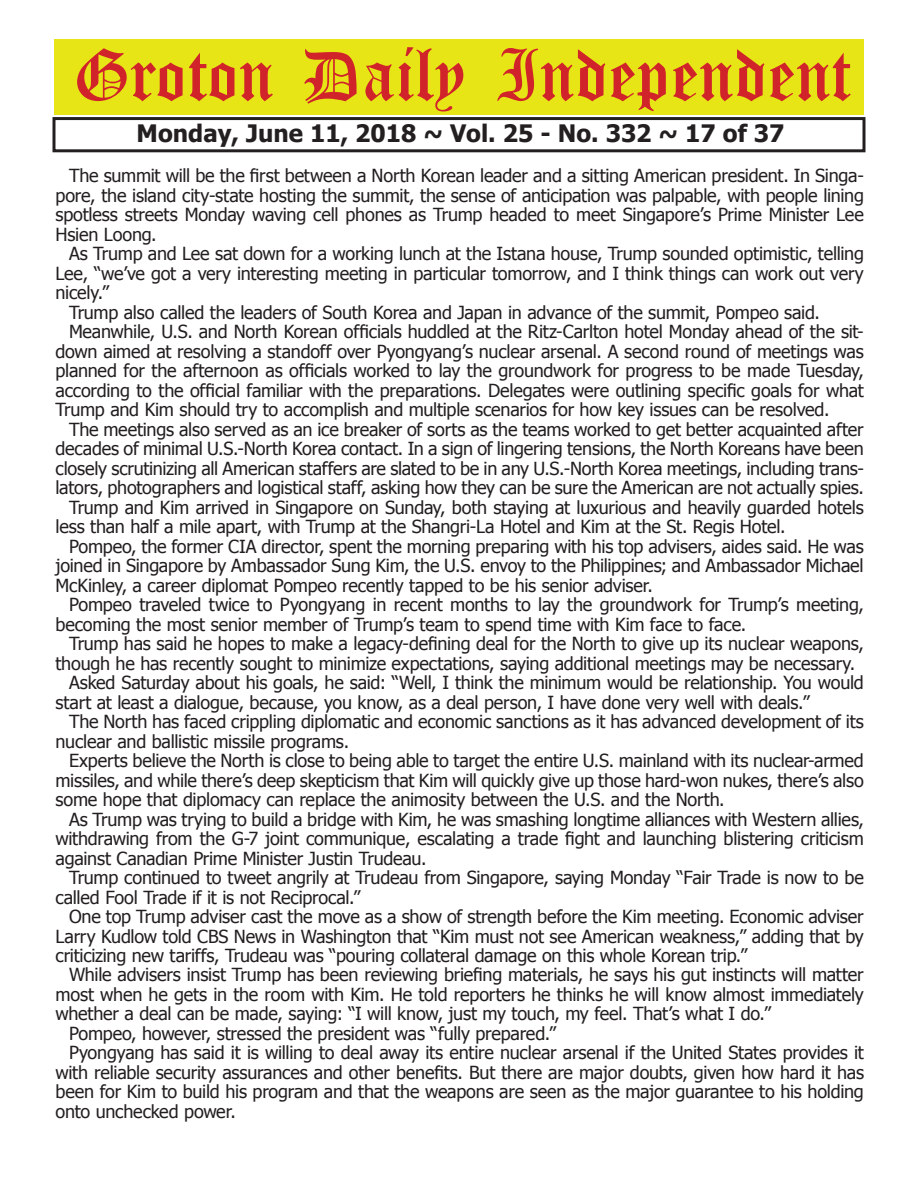
<style>
.page{position:relative;width:918px;height:1188px;background:#fff}
.page>*{position:absolute;margin:0;border:0;box-sizing:border-box;transform-origin:0 0}
.t1{font:54px "Old English Five";color:#d1232a}
.t2{font:700 24px "Tahoma";color:#231f20}
.t3{font:18px/19.5px "Tahoma";letter-spacing:-.01em;color:#231f20;text-align:justify}
</style>
<div class="page">
<div style="left:52px;top:117px;width:814px;height:35px;border:3px solid #231f20"></div>
<div style="left:54px;top:40px;width:810px;height:75px;background:#e7e515"></div>
<h1 class="t1" style="left:73px;top:50px;width:779px">Groton Daily Independent</h1>
<h2 class="t2" style="left:137px;top:116px;width:649px">Monday, June 11, 2018 ~ Vol. 25 - No. 332 ~ 17 of 37</h2>
<p class="t3" style="left:56px;top:165px;width:810px;text-indent:14px">The summit will be the first between a North Korean leader and a sitting American president. In Singa&shy;pore, the island city-state hosting the summit, the sense of anticipation was palpable, with people lining spotless streets Monday waving cell phones as Trump headed to meet Singapore’s Prime Minister Lee Hsien Loong.</p>
<p class="t3" style="left:69px;top:243px;width:797px">As Trump and Lee sat down for a working lunch at the Istana house, Trump sounded optimistic, telling</p>
<p class="t3" style="left:56px;top:263px;width:810px">Lee, “we’ve got a very interesting meeting in particular tomorrow, and I think things can work out very</p>
<p class="t3" style="left:56px;top:282px;width:55px">nicely.”</p>
<p class="t3" style="left:69px;top:302px;width:753px">Trump also called the leaders of South Korea and Japan in advance of the summit, Pompeo said.</p>
<p class="t3" style="left:69px;top:321px;width:796px">Meanwhile, U.S. and North Korean officials huddled at the Ritz-Carlton hotel Monday ahead of the sit-</p>
<p class="t3" style="left:56px;top:341px;width:810px">down aimed at resolving a standoff over Pyongyang’s nuclear arsenal. A second round of meetings was</p>
<p class="t3" style="left:56px;top:360px;width:810px">planned for the afternoon as officials worked to lay the groundwork for progress to be made Tuesday,</p>
<p class="t3" style="left:56px;top:380px;width:810px">according to the official familiar with the preparations. Delegates were outlining specific goals for what</p>
<p class="t3" style="left:56px;top:399px;width:775px">Trump and Kim should try to accomplish and multiple scenarios for how key issues can be resolved.</p>
<p class="t3" style="left:69px;top:419px;width:796px">The meetings also served as an ice breaker of sorts as the teams worked to get better acquainted after</p>
<p class="t3" style="left:56px;top:438px;width:810px">decades of minimal U.S.-North Korea contact. In a sign of lingering tensions, the North Koreans have been</p>
<p class="t3" style="left:56px;top:458px;width:810px">closely scrutinizing all American staffers are slated to be in any U.S.-North Korea meetings, including trans-</p>
<p class="t3" style="left:56px;top:477px;width:810px">lators, photographers and logistical staff, asking how they can be sure the American are not actually spies.</p>
<p class="t3" style="left:69px;top:497px;width:796px">Trump and Kim arrived in Singapore on Sunday, both staying at luxurious and heavily guarded hotels</p>
<p class="t3" style="left:56px;top:516px;width:732px">less than half a mile apart, with Trump at the Shangri-La Hotel and Kim at the St. Regis Hotel.</p>
<p class="t3" style="left:69px;top:536px;width:796px">Pompeo, the former CIA director, spent the morning preparing with his top advisers, aides said. He was</p>
<p class="t3" style="left:56px;top:555px;width:810px">joined in Singapore by Ambassador Sung Kim, the U.S. envoy to the Philippines; and Ambassador Michael</p>
<p class="t3" style="left:56px;top:575px;width:599px">McKinley, a career diplomat Pompeo recently tapped to be his senior adviser.</p>
<p class="t3" style="left:69px;top:594px;width:796px">Pompeo traveled twice to Pyongyang in recent months to lay the groundwork for Trump’s meeting,</p>
<p class="t3" style="left:56px;top:613px;width:692px">becoming the most senior member of Trump’s team to spend time with Kim face to face.</p>
<p class="t3" style="left:69px;top:633px;width:796px">Trump has said he hopes to make a legacy-defining deal for the North to give up its nuclear weapons,</p>
<p class="t3" style="left:56px;top:652px;width:801px">though he has recently sought to minimize expectations, saying additional meetings may be necessary.</p>
<p class="t3" style="left:69px;top:672px;width:796px">Asked Saturday about his goals, he said: “Well, I think the minimum would be relationship. You would</p>
<p class="t3" style="left:56px;top:691px;width:756px">start at least a dialogue, because, you know, as a deal person, I have done very well with deals.”</p>
<p class="t3" style="left:69px;top:711px;width:796px">The North has faced crippling diplomatic and economic sanctions as it has advanced development of its</p>
<p class="t3" style="left:56px;top:730px;width:295px">nuclear and ballistic missile programs.</p>
<p class="t3" style="left:69px;top:750px;width:796px">Experts believe the North is close to being able to target the entire U.S. mainland with its nuclear-armed</p>
<p class="t3" style="left:56px;top:769px;width:810px">missiles, and while there’s deep skepticism that Kim will quickly give up those hard-won nukes, there’s also</p>
<p class="t3" style="left:56px;top:789px;width:671px">some hope that diplomacy can replace the animosity between the U.S. and the North.</p>
<p class="t3" style="left:69px;top:808px;width:797px">As Trump was trying to build a bridge with Kim, he was smashing longtime alliances with Western allies,</p>
<p class="t3" style="left:56px;top:828px;width:810px">withdrawing from the G-7 joint communique, escalating a trade fight and launching blistering criticism</p>
<p class="t3" style="left:56px;top:847px;width:373px">against Canadian Prime Minister Justin Trudeau.</p>
<p class="t3" style="left:69px;top:867px;width:796px">Trump continued to tweet angrily at Trudeau from Singapore, saying Monday “Fair Trade is now to be</p>
<p class="t3" style="left:56px;top:886px;width:306px">called Fool Trade if it is not Reciprocal.”</p>
<p class="t3" style="left:69px;top:906px;width:796px">One top Trump adviser cast the move as a show of strength before the Kim meeting. Economic adviser</p>
<p class="t3" style="left:56px;top:925px;width:810px">Larry Kudlow told CBS News in Washington that “Kim must not see American weakness,” adding that by</p>
<p class="t3" style="left:56px;top:945px;width:693px">criticizing new tariffs, Trudeau was “pouring collateral damage on this whole Korean trip.”</p>
<p class="t3" style="left:69px;top:964px;width:796px">While advisers insist Trump has been reviewing briefing materials, he says his gut instincts will matter</p>
<p class="t3" style="left:56px;top:984px;width:810px">most when he gets in the room with Kim. He told reporters he thinks he will know almost immediately</p>
<p class="t3" style="left:56px;top:1003px;width:717px">whether a deal can be made, saying: “I will know, just my touch, my feel. That’s what I do.”</p>
<p class="t3" style="left:69px;top:1023px;width:489px">Pompeo, however, stressed the president was “fully prepared.”</p>
<p class="t3" style="left:69px;top:1042px;width:797px">Pyongyang has said it is willing to deal away its entire nuclear arsenal if the United States provides it</p>
<p class="t3" style="left:56px;top:1062px;width:810px">with reliable security assurances and other benefits. But there are major doubts, given how hard it has</p>
<p class="t3" style="left:56px;top:1081px;width:810px">been for Kim to build his program and that the weapons are seen as the major guarantee to his holding</p>
<p class="t3" style="left:56px;top:1101px;width:182px">onto unchecked power.</p>
</div>
